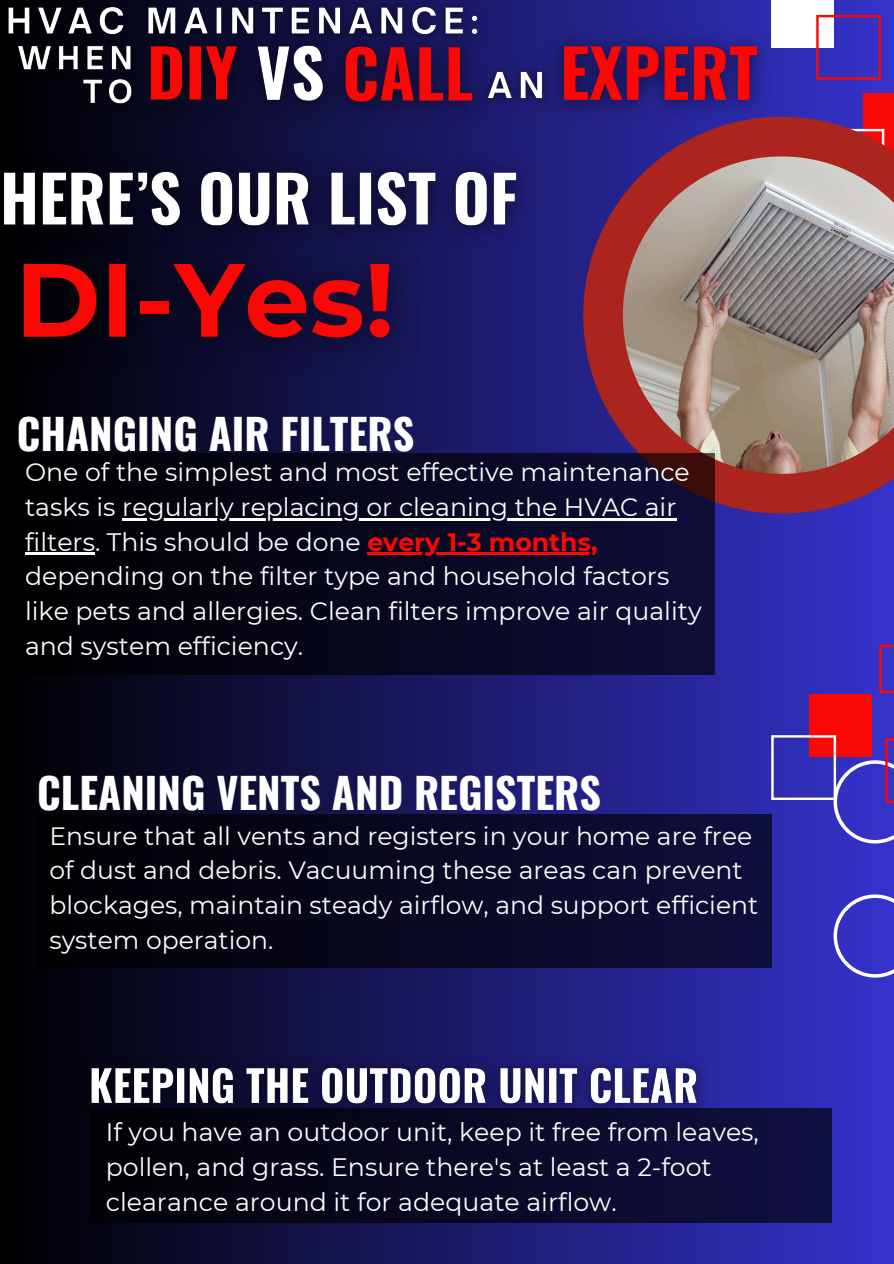
<style>
.page{position:relative;width:894px;height:1264px;background:#fff}
.page>*{position:absolute;margin:0;border:0;box-sizing:border-box;transform-origin:0 0}
.t1{font:700 42px "Oswald";color:#fff}
.t2{font:25.2px/34.8px "Montserrat";color:#fefeff}
.t3{font:25.05px/35px "Montserrat";color:#fefeff}
.s1{font-weight:700;color:#fa0806}
</style>
<div class="page">
<div style="left:0;top:0;width:893px;height:1263px;background:linear-gradient(to right,#000,#3532ca)"></div>
<svg style="left:833px;top:894px;width:60px;height:83px;background:#4a48cb"></svg>
<div style="left:809px;top:694px;width:62px;height:62px;background:#fa0806"></div>
<svg style="left:879px;top:644px;width:14px;height:49px"></svg>
<svg style="left:771px;top:735px;width:122px;height:108px;background:#593cae"></svg>
<img style="left:0;top:256px;width:436px;height:132px">
<div style="left:771px;top:0;width:62px;height:47px;background:#fff"></div>
<div style="left:862px;top:93px;width:31px;height:63px;background:#fa0806"></div>
<svg style="left:816px;top:15px;width:64px;height:65px;background:#6342b1"></svg>
<svg style="left:583px;top:117px;width:310px;height:396px;background:#996d70"></svg>
<svg style="left:11px;top:453px;width:703px;height:221px;background:#08071c"></svg>
<svg style="left:37px;top:814px;width:734px;height:153px;background:#07071f"></svg>
<svg style="left:89px;top:1108px;width:742px;height:114px;background:#090825"></svg>
<hr style="left:122px;top:518px;width:554px;height:2px;background:#fefeff">
<hr style="left:25px;top:553px;width:70px;height:2px;background:#fefeff">
<hr style="left:367px;top:553px;width:230px;height:2px;background:#fa0806">
<img style="left:73px;top:1050px;width:643px;height:74px">
<img style="left:0;top:0;width:492px;height:51px">
<img style="left:4px;top:34px;width:118px;height:85px">
<img style="left:316px;top:20px;width:185px;height:113px">
<img style="left:229px;top:20px;width:123px;height:111px">
<img style="left:122px;top:21px;width:144px;height:110px">
<img style="left:472px;top:57px;width:63px;height:57px">
<img style="left:535px;top:20px;width:252px;height:111px">
<img style="left:0;top:144px;width:545px;height:112px">
<h3 class="t1" style="left:17px;top:400px;width:399px">CHANGING AIR FILTERS</h3>
<p class="t2" style="left:25px;top:454px;width:666px">One of the simplest and most effective maintenance tasks is regularly replacing or cleaning the HVAC air</p>
<p class="t2" style="left:25px;top:524px;width:574px">filters. This should be done <span class="s1">every 1-3 months,</span></p>
<p class="t2" style="left:25px;top:559px;width:678px">depending on the filter type and household factors like pets and allergies. Clean filters improve air quality and system efficiency.</p>
<p class="t1" style="left:37px;top:759px;width:565px">CLEANING VENTS AND REGISTERS</p>
<p class="t3" style="left:49px;top:818px;width:710px">Ensure that all vents and registers in your home are free of dust and debris. Vacuuming these areas can prevent blockages, maintain steady airflow, and support efficient system operation.</p>
<p class="t2" style="left:106px;top:1114px;width:654px">If you have an outdoor unit, keep it free from leaves, pollen, and grass. Ensure there's at least a 2-foot clearance around it for adequate airflow.</p>
</div>
